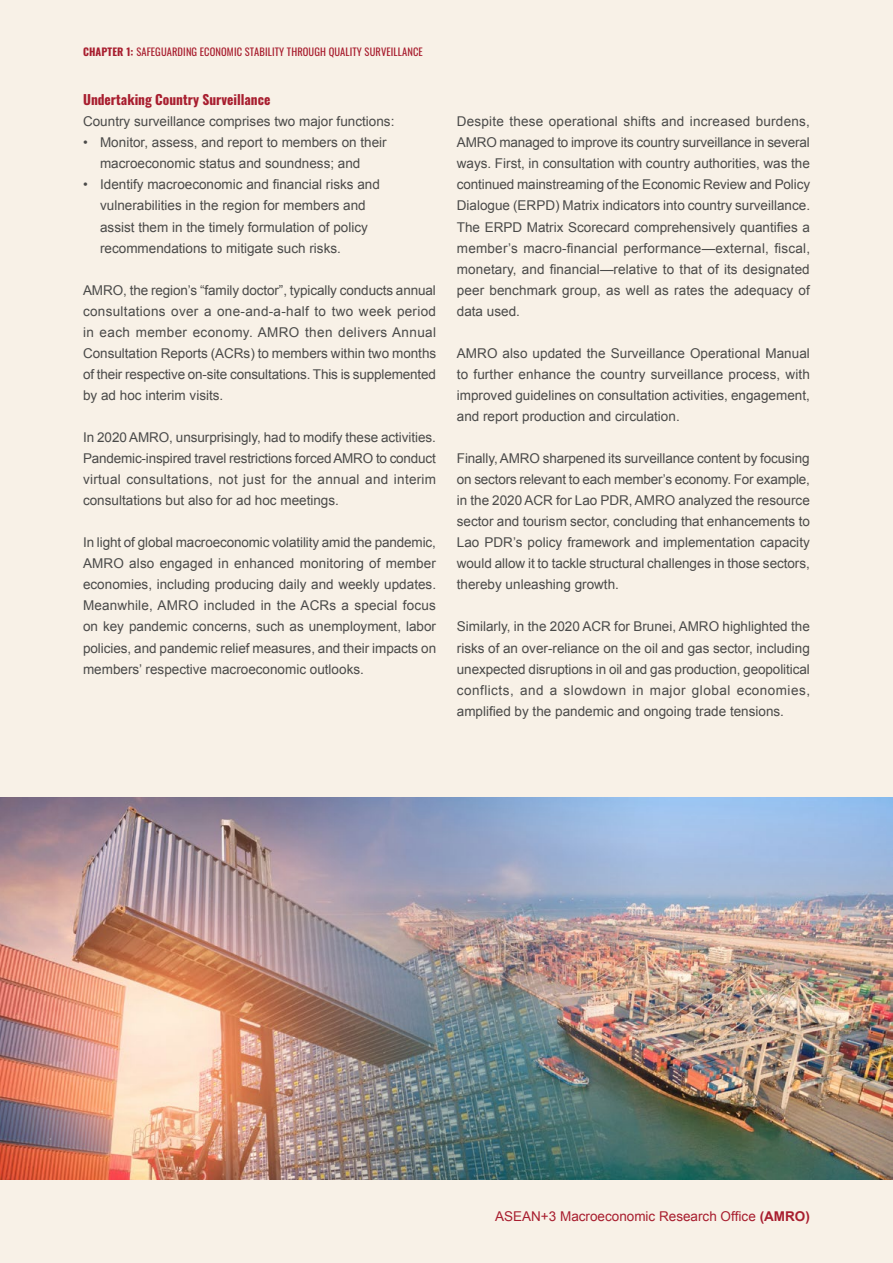
<style>
.page{position:relative;width:893px;height:1263px;background:#f8f1e7}
.page>*{position:absolute;margin:0;border:0;box-sizing:border-box;transform-origin:0 0}
.t1{font:13.5px/21px "Arial";color:#4a4a49;text-align:justify}
.t2{font:13.5px "Arial";color:#a81e2f}
.t3{font:700 13.5px "Oswald";color:#a81e2f}
.t4{font:10.5px "Oswald";letter-spacing:.01em;color:#a81e2f}
.s1{font-weight:700}
</style>
<div class="page">
<img style="left:0;top:797px;width:893px;height:383px">
<p class="t4" style="left:83px;top:43px;width:341px"><span class="s1">CHAPTER 1:</span> SAFEGUARDING ECONOMIC STABILITY THROUGH QUALITY SURVEILLANCE</p>
<p class="t3" style="left:83px;top:93px;width:189px">Undertaking Country Surveillance</p>
<p class="t1" style="left:83px;top:111px;width:313px">Country surveillance comprises two major functions:</p>
<p class="t1" style="left:100px;top:132px;width:288px;text-indent:-17px">• Monitor, assess, and report to members on their macroeconomic status and soundness; and</p>
<p class="t1" style="left:100px;top:174px;width:281px;text-align:left;text-indent:-17px">• Identify macroeconomic and financial risks and vulnerabilities in the region for members and assist them in the timely formulation of policy recommendations to mitigate such risks.</p>
<p class="t1" style="left:83px;top:280px;width:355px">AMRO, the region’s “family doctor”, typically conducts annual consultations over a one-and-a-half to two week period in each member economy. AMRO then delivers Annual Consultation Reports (ACRs) to members within two months of their respective on-site consultations. This is supplemented by ad hoc interim visits.</p>
<p class="t1" style="left:83px;top:427px;width:355px">In 2020 AMRO, unsurprisingly, had to modify these activities.<br>Pandemic-inspired travel restrictions forced AMRO to conduct virtual consultations, not just for the annual and interim consultations but also for ad hoc meetings.</p>
<p class="t1" style="left:83px;top:532px;width:355px">In light of global macroeconomic volatility amid the pandemic, AMRO also engaged in enhanced monitoring of member economies, including producing daily and weekly updates.<br>Meanwhile, AMRO included in the ACRs a special focus on key pandemic concerns, such as unemployment, labor policies, and pandemic relief measures, and their impacts on members’ respective macroeconomic outlooks.</p>
<p class="t1" style="left:457px;top:111px;width:355px">Despite these operational shifts and increased burdens, AMRO managed to improve its country surveillance in several ways. First, in consultation with country authorities, was the continued mainstreaming of the Economic Review and Policy Dialogue (ERPD) Matrix indicators into country surveillance.<br>The ERPD Matrix Scorecard comprehensively quantifies a member’s macro-financial performance—external, fiscal, monetary, and financial—relative to that of its designated peer benchmark group, as well as rates the adequacy of data used.</p>
<p class="t1" style="left:457px;top:343px;width:355px">AMRO also updated the Surveillance Operational Manual to further enhance the country surveillance process, with improved guidelines on consultation activities, engagement, and report production and circulation.</p>
<p class="t1" style="left:457px;top:448px;width:355px">Finally, AMRO sharpened its surveillance content by focusing on sectors relevant to each member’s economy. For example, in the 2020 ACR for Lao PDR, AMRO analyzed the resource sector and tourism sector, concluding that enhancements to Lao PDR’s policy framework and implementation capacity would allow it to tackle structural challenges in those sectors, thereby unleashing growth.</p>
<p class="t1" style="left:457px;top:616px;width:355px">Similarly, in the 2020 ACR for Brunei, AMRO highlighted the risks of an over-reliance on the oil and gas sector, including unexpected disruptions in oil and gas production, geopolitical conflicts, and a slowdown in major global economies, amplified by the pandemic and ongoing trade tensions.</p>
<p class="t2" style="left:495px;top:1207px;width:316px">ASEAN+3 Macroeconomic Research Office <span class="s1">(AMRO)</span></p>
</div>
